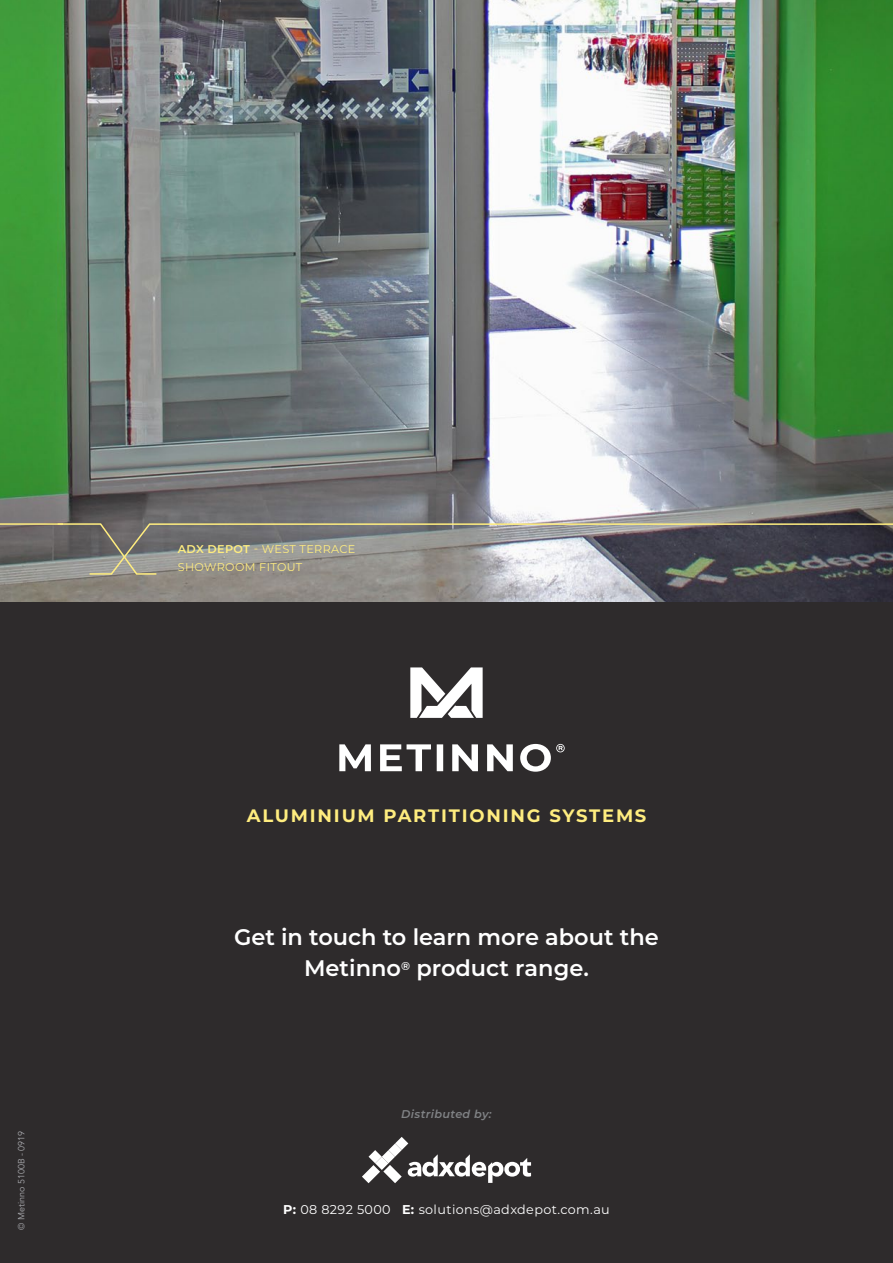
<style>
.page{position:relative;width:893px;height:1263px;background:#fff}
.page>*{position:absolute;margin:0;border:0;box-sizing:border-box;transform-origin:0 0}
.t1{font:600 22.5px/31.5px "Montserrat";color:#fff;text-align:center}
.t2{font:700 18px "Montserrat";letter-spacing:.1em;color:#ffed7f}
.t3{font:12.75px "Montserrat";letter-spacing:.03em;color:#fff}
.t4{font:11.25px/17.7px "Montserrat";letter-spacing:.03em;color:#ffed7f}
.t5{font:italic 600 11.25px "Montserrat";letter-spacing:.03em;color:#808285}
.t6{font:9px "Avenir";color:#a8a9ad}
.s1{font-weight:600}
.s2{font-weight:700}
</style>
<div class="page">
<img style="left:0;top:0;width:893px;height:603px">
<div style="left:0;top:603px;width:893px;height:660px;background:#2e2b2c"></div>
<svg style="left:339px;top:744px;width:226px;height:28px"></svg>
<svg style="left:362px;top:1137px;width:169px;height:46px"></svg>
<svg style="left:410px;top:667px;width:73px;height:51px"></svg>
<svg style="left:56px;top:522px;width:837px;height:53px"></svg>
<hr style="left:0;top:523px;width:63px;height:2px;background:#ffed7f">
<p class="t6" style="left:16px;top:1230px;width:101px;rotate:-90deg">© Metinno 5100B - 0919</p>
<p class="t4" style="left:178px;top:541px;width:179px"><span class="s1">ADX DEPOT</span> - WEST TERRACE<br>SHOWROOM FITOUT</p>
<p class="t2" style="left:247px;top:807px;width:401px">ALUMINIUM PARTITIONING SYSTEMS</p>
<p class="t1" style="left:234px;top:922px;width:426px">Get in touch to learn more about the<br>Metinno<sup>®</sup> product range.</p>
<p class="t5" style="left:401px;top:1109px;width:92px">Distributed by:</p>
<p class="t3" style="left:283px;top:1205px;width:328px"><span class="s2">P:</span> 08 8292 5000 <span class="s2">E:</span> solutions@adxdepot.com.au</p>
</div>
